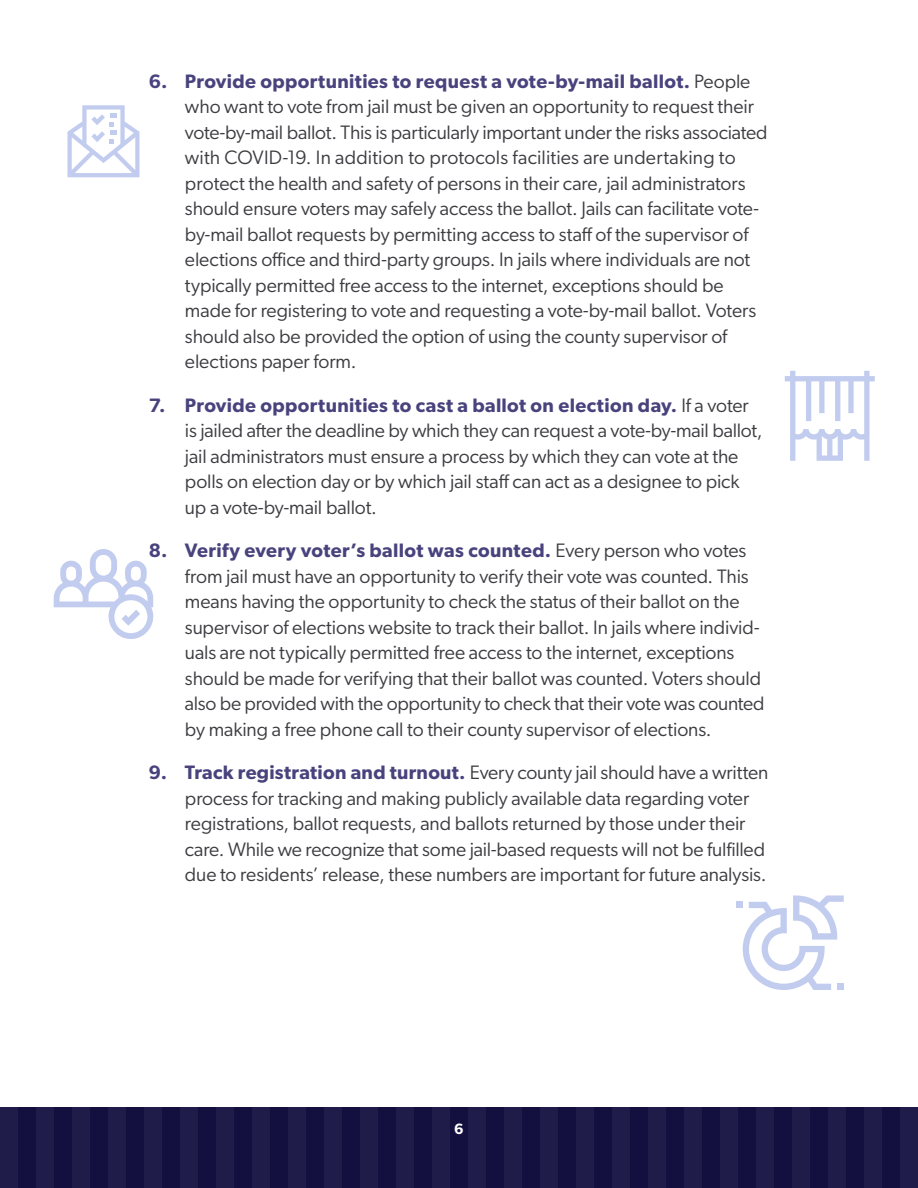
<style>
.page{position:relative;width:918px;height:1188px;background:#fff}
.page>*{position:absolute;margin:0;border:0;box-sizing:border-box;transform-origin:0 0}
.t1{font:19.5px/25.5px "Gibson";letter-spacing:-.005em;color:#3c3c41}
.t2{font:600 19.5px "Gibson";color:#49437d}
.t3{font:600 15px "Gibson";color:#fff}
.s1{font-weight:600;color:#49437d}
</style>
<div class="page">
<div style="left:0;top:1107px;width:918px;height:81px;background:#13103f"></div>
<div style="left:0;top:1107px;width:18px;height:81px;background:#1f1c49"></div>
<div style="left:216px;top:1107px;width:18px;height:81px;background:#1f1c49"></div>
<div style="left:432px;top:1107px;width:18px;height:81px;background:#1f1c49"></div>
<div style="left:648px;top:1107px;width:18px;height:81px;background:#1f1c49"></div>
<div style="left:108px;top:1107px;width:18px;height:81px;background:#1f1c49"></div>
<div style="left:324px;top:1107px;width:18px;height:81px;background:#1f1c49"></div>
<div style="left:540px;top:1107px;width:18px;height:81px;background:#1f1c49"></div>
<div style="left:756px;top:1107px;width:18px;height:81px;background:#1f1c49"></div>
<div style="left:864px;top:1107px;width:18px;height:81px;background:#1f1c49"></div>
<div style="left:36px;top:1107px;width:18px;height:81px;background:#1f1c49"></div>
<div style="left:252px;top:1107px;width:18px;height:81px;background:#1f1c49"></div>
<div style="left:468px;top:1107px;width:18px;height:81px;background:#1f1c49"></div>
<div style="left:684px;top:1107px;width:18px;height:81px;background:#1f1c49"></div>
<div style="left:144px;top:1107px;width:18px;height:81px;background:#1f1c49"></div>
<div style="left:360px;top:1107px;width:18px;height:81px;background:#1f1c49"></div>
<div style="left:576px;top:1107px;width:18px;height:81px;background:#1f1c49"></div>
<div style="left:792px;top:1107px;width:18px;height:81px;background:#1f1c49"></div>
<div style="left:900px;top:1107px;width:18px;height:81px;background:#1f1c49"></div>
<div style="left:72px;top:1107px;width:18px;height:81px;background:#1f1c49"></div>
<div style="left:288px;top:1107px;width:18px;height:81px;background:#1f1c49"></div>
<div style="left:504px;top:1107px;width:18px;height:81px;background:#1f1c49"></div>
<div style="left:720px;top:1107px;width:18px;height:81px;background:#1f1c49"></div>
<div style="left:180px;top:1107px;width:18px;height:81px;background:#1f1c49"></div>
<div style="left:396px;top:1107px;width:18px;height:81px;background:#1f1c49"></div>
<div style="left:612px;top:1107px;width:18px;height:81px;background:#1f1c49"></div>
<div style="left:828px;top:1107px;width:18px;height:81px;background:#1f1c49"></div>
<svg style="left:67px;top:105px;width:72px;height:72px"></svg>
<svg style="left:785px;top:371px;width:90px;height:90px"></svg>
<svg style="left:736px;top:896px;width:108px;height:94px"></svg>
<svg style="left:54px;top:549px;width:100px;height:90px"></svg>
<p class="t2" style="left:149px;top:69px;width:20px">6.</p>
<p class="t1" style="left:185px;top:68px;width:584px"><span class="s1">Provide opportunities to request a vote-by-mail ballot.</span> People who want to vote from jail must be given an opportunity to request their vote-by-mail ballot. This is particularly important under the risks associated with COVID-19. In addition to protocols facilities are undertaking to protect the health and safety of persons in their care, jail administrators should ensure voters may safely access the ballot. Jails can facilitate vote&shy;by-mail ballot requests by permitting access to staff of the supervisor of elections office and third-party groups. In jails where individuals are not typically permitted free access to the internet, exceptions should be made for registering to vote and requesting a vote-by-mail ballot. Voters should also be provided the option of using the county supervisor of elections paper form.</p>
<p class="t2" style="left:149px;top:393px;width:18px">7.</p>
<p class="t1" style="left:185px;top:392px;width:579px"><span class="s1">Provide opportunities to cast a ballot on election day.</span> If a voter is jailed after the deadline by which they can request a vote-by-mail ballot, jail administrators must ensure a process by which they can vote at the polls on election day or by which jail staff can act as a designee to pick up a vote-by-mail ballot.</p>
<p class="t2" style="left:149px;top:539px;width:20px">8.</p>
<p class="t1" style="left:185px;top:537px;width:581px"><span class="s1">Verify every voter’s ballot was counted.</span> Every person who votes from jail must have an opportunity to verify their vote was counted. This means having the opportunity to check the status of their ballot on the supervisor of elections website to track their ballot. In jails where individ&shy;uals are not typically permitted free access to the internet, exceptions should be made for verifying that their ballot was counted. Voters should also be provided with the opportunity to check that their vote was counted by making a free phone call to their county supervisor of elections.</p>
<p class="t2" style="left:149px;top:761px;width:20px">9.</p>
<p class="t1" style="left:185px;top:760px;width:585px"><span class="s1">Track registration and turnout.</span> Every county jail should have a written process for tracking and making publicly available data regarding voter registrations, ballot requests, and ballots returned by those under their care. While we recognize that some jail-based requests will not be fulfilled due to residents’ release, these numbers are important for future analysis.</p>
<p class="t3" style="left:454px;top:1120px;width:11px">6</p>
</div>
